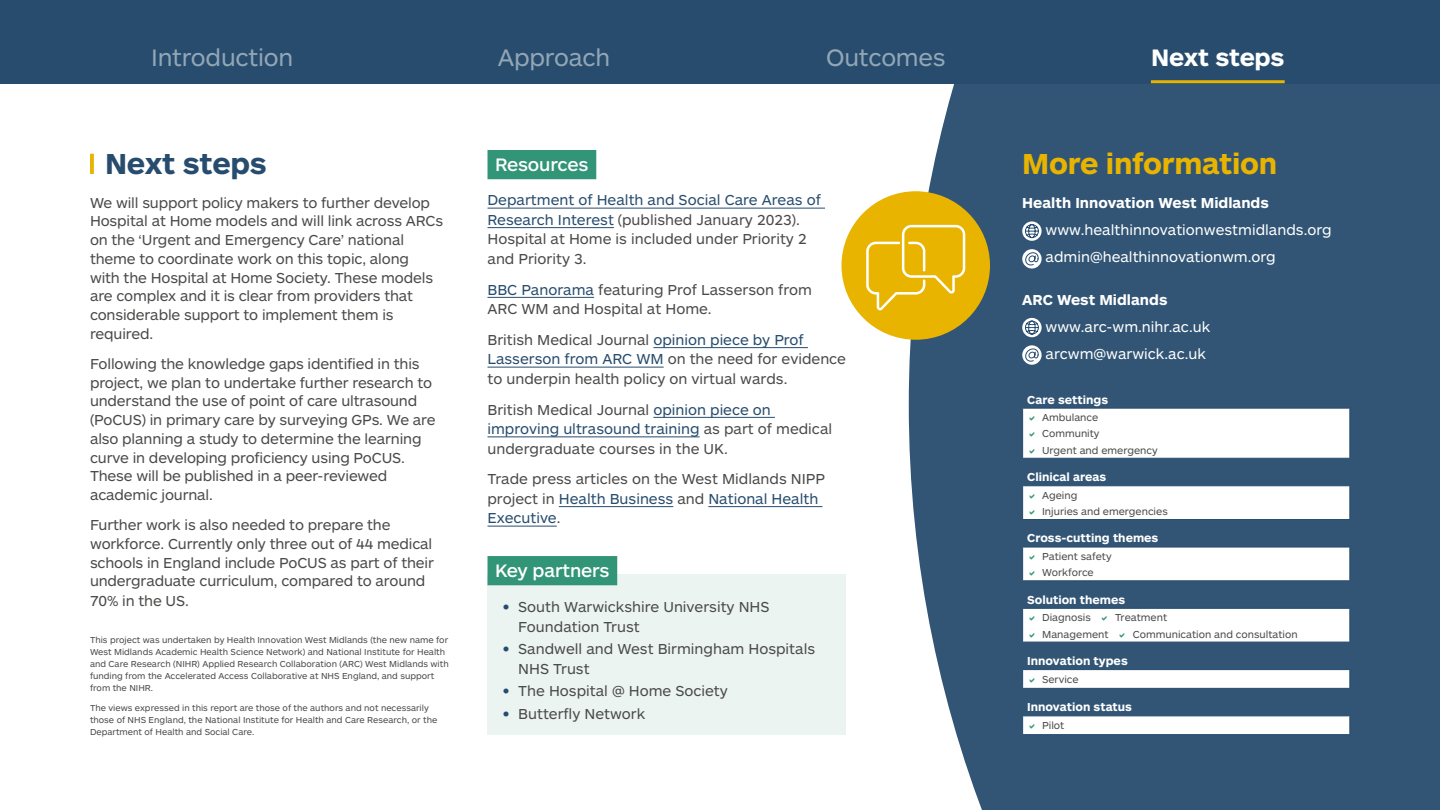
<style>
.page{position:relative;width:1440px;height:810px;background:#fff}
.page>*{position:absolute;margin:0;border:0;box-sizing:border-box;transform-origin:0 0}
.t1{font:700 30px "ARS Maquette Pro";letter-spacing:-.01em;color:#e9b400}
.t2{font:700 30px "ARS Maquette Pro";letter-spacing:-.01em;color:#274c6e}
.t3{font:24.75px "ARS Maquette Pro";letter-spacing:-.01em;color:#93a6b6}
.t4{font:700 24.75px "ARS Maquette Pro";letter-spacing:-.01em;color:#fff}
.t5{font:500 18.75px "ARS Maquette Pro";letter-spacing:-.01em;color:#fff}
.t6{font:15px/18.8px "ARS Maquette Pro";letter-spacing:-.01em;color:#4a4a49}
.t7{font:15px/27px "ARS Maquette Pro";color:#fff}
.t8{font:700 15px "ARS Maquette Pro";color:#fff}
.t9{font:700 12px "ARS Maquette Pro";color:#fff}
.t10{font:10.5px/16.4px "ARS Maquette Pro";color:#4a4a49}
.t11{font:9px/12px "ARS Maquette Pro";color:#4a4a49}
.s1{color:#274c6e}
.s2{font-weight:700;color:#274c6e}
</style>
<div class="page">
<div style="left:909px;top:83px;width:531px;height:727px;background:#325575"></div>
<svg style="left:1023px;top:409px;width:327px;height:325px"></svg>
<hr style="left:1022px;top:408px;width:328px;height:1px;background:#274c6e">
<hr style="left:1022px;top:409px;width:1px;height:49px;background:#274c6e">
<hr style="left:1349px;top:409px;width:1px;height:49px;background:#274c6e">
<hr style="left:1022px;top:458px;width:328px;height:1px;background:#274c6e">
<hr style="left:1022px;top:485px;width:328px;height:1px;background:#274c6e">
<hr style="left:1022px;top:486px;width:1px;height:33px;background:#274c6e">
<hr style="left:1349px;top:486px;width:1px;height:33px;background:#274c6e">
<hr style="left:1022px;top:519px;width:328px;height:1px;background:#274c6e">
<hr style="left:1022px;top:547px;width:328px;height:1px;background:#274c6e">
<hr style="left:1022px;top:547px;width:1px;height:33px;background:#274c6e">
<hr style="left:1349px;top:547px;width:1px;height:33px;background:#274c6e">
<hr style="left:1022px;top:580px;width:328px;height:1px;background:#274c6e">
<hr style="left:1022px;top:608px;width:328px;height:1px;background:#274c6e">
<hr style="left:1022px;top:609px;width:1px;height:33px;background:#274c6e">
<hr style="left:1349px;top:609px;width:1px;height:33px;background:#274c6e">
<hr style="left:1022px;top:642px;width:328px;height:1px;background:#274c6e">
<hr style="left:1022px;top:669px;width:328px;height:1px;background:#274c6e">
<svg style="left:1022px;top:670px;width:1px;height:18px"></svg>
<svg style="left:1349px;top:670px;width:1px;height:18px"></svg>
<hr style="left:1022px;top:688px;width:328px;height:1px;background:#274c6e">
<hr style="left:1022px;top:716px;width:328px;height:1px;background:#274c6e">
<svg style="left:1022px;top:716px;width:1px;height:18px"></svg>
<svg style="left:1349px;top:716px;width:1px;height:18px"></svg>
<hr style="left:1022px;top:734px;width:328px;height:1px;background:#274c6e">
<svg style="left:90px;top:154px;width:4px;height:20px"></svg>
<div style="left:488px;top:574px;width:358px;height:161px;background:#ebf4f1"></div>
<div style="left:488px;top:556px;width:129px;height:29px;background:#339578"></div>
<div style="left:842px;top:191px;width:148px;height:149px;background:#e9b400;border-radius:50%"></div>
<svg style="left:866px;top:225px;width:99px;height:85px"></svg>
<div style="left:488px;top:150px;width:108px;height:29px;background:#339578"></div>
<hr style="left:488px;top:208px;width:337px;height:1px;background:#274c6e">
<hr style="left:488px;top:227px;width:126px;height:1px;background:#274c6e">
<hr style="left:488px;top:297px;width:106px;height:1px;background:#274c6e">
<hr style="left:653px;top:347px;width:155px;height:1px;background:#274c6e">
<hr style="left:488px;top:367px;width:176px;height:1px;background:#274c6e">
<hr style="left:653px;top:417px;width:122px;height:1px;background:#274c6e">
<hr style="left:488px;top:436px;width:212px;height:1px;background:#274c6e">
<hr style="left:559px;top:506px;width:114px;height:1px;background:#274c6e">
<hr style="left:708px;top:506px;width:114px;height:1px;background:#274c6e">
<hr style="left:488px;top:526px;width:69px;height:1px;background:#274c6e">
<svg style="left:1022px;top:221px;width:20px;height:20px"></svg>
<svg style="left:1025px;top:224px;width:14px;height:14px"></svg>
<svg style="left:1022px;top:249px;width:20px;height:20px"></svg>
<svg style="left:1025px;top:252px;width:14px;height:14px"></svg>
<svg style="left:1022px;top:318px;width:20px;height:19px"></svg>
<svg style="left:1025px;top:320px;width:14px;height:15px"></svg>
<svg style="left:1022px;top:345px;width:20px;height:20px"></svg>
<svg style="left:1025px;top:348px;width:14px;height:14px"></svg>
<div style="left:0;top:0;width:1440px;height:83px;background:#274c6e"></div>
<hr style="left:1151px;top:80px;width:134px;height:3px;background:#e9b400">
<svg style="left:1030px;top:416px;width:4px;height:5px"></svg>
<svg style="left:1030px;top:432px;width:4px;height:5px"></svg>
<svg style="left:1030px;top:448px;width:4px;height:5px"></svg>
<svg style="left:1030px;top:493px;width:4px;height:5px"></svg>
<svg style="left:1030px;top:510px;width:4px;height:5px"></svg>
<svg style="left:1030px;top:555px;width:4px;height:5px"></svg>
<svg style="left:1030px;top:571px;width:4px;height:5px"></svg>
<svg style="left:1030px;top:616px;width:4px;height:5px"></svg>
<svg style="left:1102px;top:616px;width:5px;height:5px"></svg>
<svg style="left:1030px;top:632px;width:4px;height:5px"></svg>
<svg style="left:1120px;top:632px;width:4px;height:5px"></svg>
<svg style="left:1030px;top:678px;width:4px;height:5px"></svg>
<svg style="left:1030px;top:724px;width:4px;height:5px"></svg>
<h2 class="t3" style="left:151px;top:41px;width:144px">Introduction</h2>
<h2 class="t3" style="left:498px;top:41px;width:114px">Approach</h2>
<h2 class="t3" style="left:826px;top:41px;width:121px">Outcomes</h2>
<h2 class="t4" style="left:1151px;top:41px;width:135px">Next steps</h2>
<h1 class="t2" style="left:105px;top:144px;width:163px">Next steps</h1>
<p class="t6" style="left:90px;top:192px;width:355px">We will support policy makers to further develop Hospital at Home models and will link across ARCs on the ‘Urgent and Emergency Care’ national theme to coordinate work on this topic, along<br>with the Hospital at Home Society. These models are complex and it is clear from providers that considerable support to implement them is required.</p>
<p class="t6" style="left:90px;top:354px;width:347px">Following the knowledge gaps identified in this project, we plan to undertake further research to understand the use of point of care ultrasound (PoCUS) in primary care by surveying GPs. We are also planning a study to determine the learning curve in developing proficiency using PoCUS.<br>These will be published in a peer-reviewed academic journal.</p>
<p class="t6" style="left:90px;top:515px;width:346px">Further work is also needed to prepare the workforce. Currently only three out of 44 medical schools in England include PoCUS as part of their undergraduate curriculum, compared to around 70% in the US.</p>
<p class="t11" style="left:90px;top:633px;width:360px">This project was undertaken by Health Innovation West Midlands (the new name for West Midlands Academic Health Science Network) and National Institute for Health and Care Research (NIHR) Applied Research Collaboration (ARC) West Midlands with funding from the Accelerated Access Collaborative at NHS England, and support from the NIHR.</p>
<p class="t11" style="left:90px;top:701px;width:349px">The views expressed in this report are those of the authors and not necessarily those of NHS England, the National Institute for Health and Care Research, or the<br>Department of Health and Social Care.</p>
<p class="t5" style="left:495px;top:152px;width:95px">Resources</p>
<p class="t6" style="left:488px;top:190px;width:335px;line-height:19.5px"><span class="s1">Department of Health and Social Care Areas of Research Interest</span> (published January 2023).<br>Hospital at Home is included under Priority 2 and Priority 3.</p>
<p class="t6" style="left:488px;top:279px;width:326px;line-height:19.5px"><span class="s1">BBC Panorama</span> featuring Prof Lasserson from<br>ARC WM and Hospital at Home.</p>
<p class="t6" style="left:488px;top:329px;width:360px;line-height:19.5px">British Medical Journal <span class="s1">opinion piece by Prof<br>Lasserson from ARC WM</span> on the need for evidence to underpin health policy on virtual wards.</p>
<p class="t6" style="left:488px;top:399px;width:346px;line-height:19.5px">British Medical Journal <span class="s1">opinion piece on improving ultrasound training</span> as part of medical undergraduate courses in the UK.</p>
<p class="t6" style="left:488px;top:469px;width:339px;line-height:19.5px">Trade press articles on the West Midlands NIPP project in <span class="s1">Health Business</span> and <span class="s1">National Health<br>Executive</span>.</p>
<p class="t5" style="left:495px;top:558px;width:116px">Key partners</p>
<p class="t6" style="left:518px;top:597px;width:253px;line-height:19.5px;text-indent:-15px"><span class="s2">•</span> South Warwickshire University NHS<br>Foundation Trust</p>
<p class="t6" style="left:518px;top:639px;width:298px;line-height:19.5px;text-indent:-15px"><span class="s2">•</span> Sandwell and West Birmingham Hospitals<br>NHS Trust</p>
<p class="t6" style="left:503px;top:681px;width:226px"><span class="s2">•</span> The Hospital @ Home Society</p>
<p class="t6" style="left:503px;top:703px;width:144px"><span class="s2">•</span> Butterfly Network</p>
<h1 class="t1" style="left:1022px;top:144px;width:257px">More information</h1>
<p class="t8" style="left:1022px;top:194px;width:248px">Health Innovation West Midlands</p>
<p class="t7" style="left:1046px;top:216px;width:288px">www.healthinnovationwestmidlands.org admin@healthinnovationwm.org</p>
<p class="t8" style="left:1022px;top:290px;width:147px">ARC West Midlands</p>
<p class="t7" style="left:1046px;top:313px;width:166px">www.arc-wm.nihr.ac.uk arcwm@warwick.ac.uk</p>
<p class="t9" style="left:1027px;top:392px;width:82px">Care settings</p>
<p class="t10" style="left:1042px;top:409px;width:117px">Ambulance<br>Community<br>Urgent and emergency</p>
<p class="t9" style="left:1027px;top:469px;width:81px">Clinical areas</p>
<p class="t10" style="left:1042px;top:486px;width:127px">Ageing<br>Injuries and emergencies</p>
<p class="t9" style="left:1027px;top:530px;width:133px">Cross-cutting themes</p>
<p class="t10" style="left:1042px;top:548px;width:71px">Patient safety<br>Workforce</p>
<p class="t9" style="left:1027px;top:592px;width:100px">Solution themes</p>
<p class="t10" style="left:1042px;top:609px;width:50px">Diagnosis</p>
<p class="t10" style="left:1115px;top:609px;width:54px">Treatment</p>
<p class="t10" style="left:1042px;top:625px;width:68px">Management</p>
<p class="t10" style="left:1133px;top:625px;width:166px">Communication and consultation</p>
<p class="t9" style="left:1027px;top:653px;width:102px">Innovation types</p>
<p class="t10" style="left:1042px;top:671px;width:38px">Service</p>
<p class="t9" style="left:1027px;top:699px;width:106px">Innovation status</p>
<p class="t10" style="left:1042px;top:717px;width:24px">Pilot</p>
</div>
